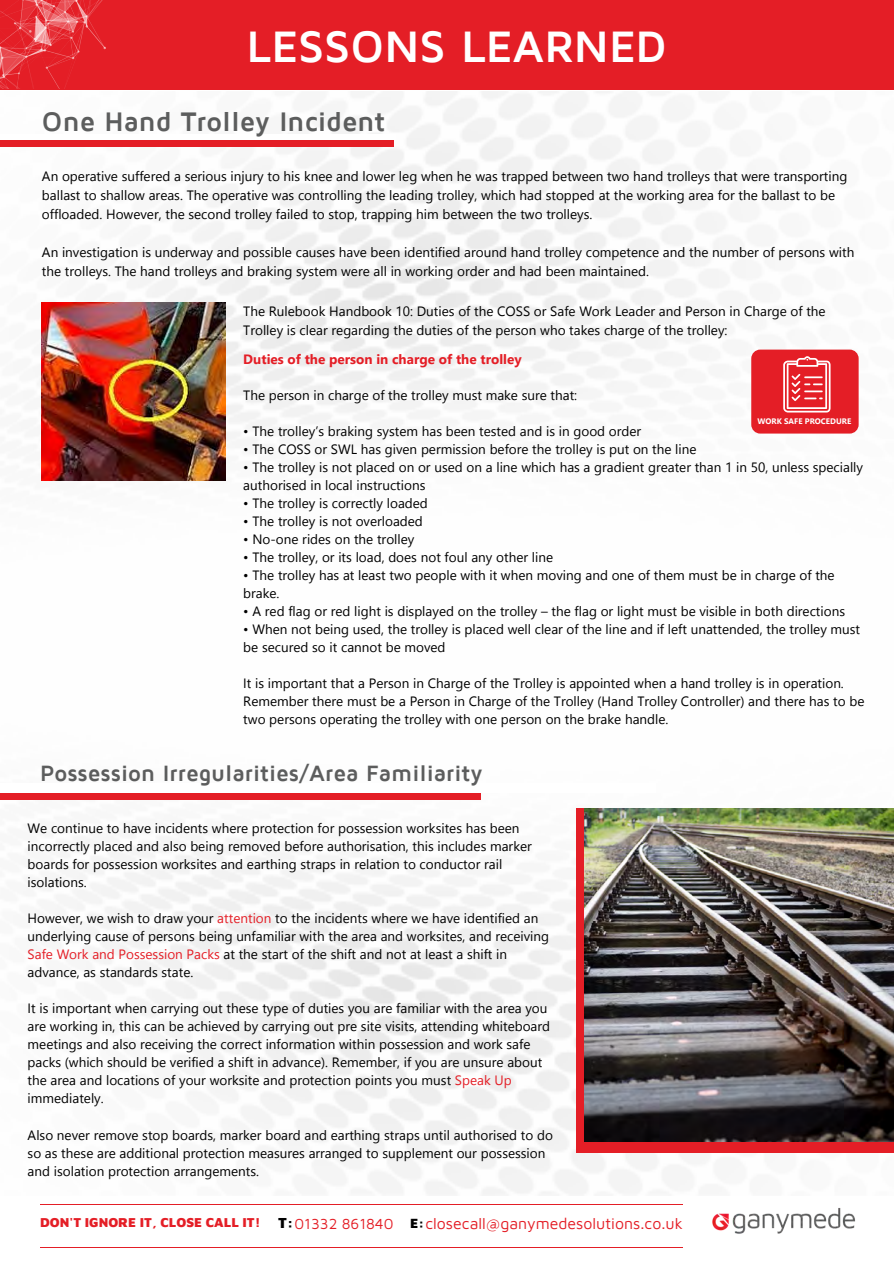
<style>
.page{position:relative;width:894px;height:1264px;background:#fff}
.page>*{position:absolute;margin:0;border:0;box-sizing:border-box;transform-origin:0 0}
.t1{font:700 45.3px "Maven Pro";color:#fff}
.t2{font:700 27.6px "Maven Pro";color:#5c5d5d}
.t3{font:700 22.8px "Maven Pro";color:#5c5d5d}
.t4{font:15.9px "Maven Pro";color:#e41e26}
.t5{font:13.5px/18px "Nirmala UI";color:#000}
.t6{font:700 13.5px "Nirmala UI";color:#e41e26}
.t7{font:700 7.95px "Nirmala UI";color:#fff}
.s1{color:#e41e26}
.s2{font-weight:900;font-size:13.35px}
.s3{font-weight:900;font-size:15px;color:#000}
.s4{font-size:15px}
.s5{font-weight:900;font-size:13.8px;color:#000}
</style>
<div class="page">
<div style="left:0;top:0;width:893px;height:90px;background:#e41e26"></div>
<img style="left:0;top:0;width:106px;height:89px">
<img style="left:712px;top:1208px;width:142px;height:26px">
<img style="left:0;top:92px;width:893px;height:1103px">
<img style="left:42px;top:302px;width:183px;height:178px">
<div style="left:751px;top:349px;width:107px;height:84px;background:#e41e26;border-radius:9px"></div>
<svg style="left:783px;top:356px;width:47px;height:56px"></svg>
<div style="left:0;top:137px;width:393px;height:9px;background:#e41e26"></div>
<div style="left:0;top:134px;width:396px;height:6px;background:#fff"></div>
<svg style="left:0;top:792px;width:480px;height:7px;background:#e73e45"></svg>
<div style="left:0;top:783px;width:655px;height:9px;background:#fff"></div>
<div style="left:575px;top:808px;width:318px;height:344px;background:#e41e26"></div>
<img style="left:584px;top:808px;width:309px;height:333px">
<h1 class="t1" style="left:246px;top:18px;width:421px">LESSONS LEARNED</h1>
<h2 class="t2" style="left:42px;top:104px;width:344px">One Hand Trolley Incident</h2>
<p class="t5" style="left:42px;top:166px;width:806px;line-height:18.9px">An operative suffered a serious injury to his knee and lower leg when he was trapped between two hand trolleys that were transporting ballast to shallow areas. The operative was controlling the leading trolley, which had stopped at the working area for the ballast to be offloaded. However, the second trolley failed to stop, trapping him between the two trolleys.</p>
<p class="t5" style="left:42px;top:242px;width:813px;line-height:18.9px">An investigation is underway and possible causes have been identified around hand trolley competence and the number of persons with the trolleys. The hand trolleys and braking system were all in working order and had been maintained.</p>
<p class="t5" style="left:243px;top:301px;width:583px;line-height:18.9px">The Rulebook Handbook 10: Duties of the COSS or Safe Work Leader and Person in Charge of the<br>Trolley is clear regarding the duties of the person who takes charge of the trolley:</p>
<p class="t6" style="left:243px;top:348px;width:280px">Duties of the person in charge of the trolley</p>
<p class="t5" style="left:243px;top:385px;width:335px">The person in charge of the trolley must make sure that:</p>
<p class="t5" style="left:243px;top:421px;width:399px">• The trolleyʼs braking system has been tested and is in good order</p>
<p class="t5" style="left:243px;top:439px;width:454px">• The COSS or SWL has given permission before the trolley is put on the line</p>
<p class="t5" style="left:243px;top:457px;width:621px">• The trolley is not placed on or used on a line which has a gradient greater than 1 in 50, unless specially authorised in local instructions</p>
<p class="t5" style="left:243px;top:493px;width:186px">• The trolley is correctly loaded</p>
<p class="t5" style="left:243px;top:511px;width:181px">• The trolley is not overloaded</p>
<p class="t5" style="left:243px;top:529px;width:172px">• No-one rides on the trolley</p>
<p class="t5" style="left:243px;top:547px;width:311px">• The trolley, or its load, does not foul any other line</p>
<p class="t5" style="left:243px;top:565px;width:592px">• The trolley has at least two people with it when moving and one of them must be in charge of the brake.</p>
<p class="t5" style="left:243px;top:601px;width:603px">• A red flag or red light is displayed on the trolley – the flag or light must be visible in both directions</p>
<p class="t5" style="left:243px;top:619px;width:618px">• When not being used, the trolley is placed well clear of the line and if left unattended, the trolley must be secured so it cannot be moved</p>
<p class="t5" style="left:243px;top:673px;width:622px">It is important that a Person in Charge of the Trolley is appointed when a hand trolley is in operation.<br>Remember there must be a Person in Charge of the Trolley (Hand Trolley Controller) and there has to be two persons operating the trolley with one person on the brake handle.</p>
<p class="t7" style="left:757px;top:415px;width:95px">WORK SAFE PROCEDURE</p>
<h3 class="t3" style="left:40px;top:759px;width:444px">Possession Irregularities/Area Familiarity</h3>
<p class="t5" style="left:28px;top:818px;width:505px">We continue to have incidents where protection for possession worksites has been incorrectly placed and also being removed before authorisation, this includes marker boards for possession worksites and earthing straps in relation to conductor rail isolations.</p>
<p class="t5" style="left:28px;top:908px;width:523px">However, we wish to draw your <span class="s1">attention</span> to the incidents where we have identified an underlying cause of persons being unfamiliar with the area and worksites, and receiving <span class="s1">Safe Work and Possession Packs</span> at the start of the shift and not at least a shift in advance, as standards state.</p>
<p class="t5" style="left:28px;top:998px;width:524px">It is important when carrying out these type of duties you are familiar with the area you are working in, this can be achieved by carrying out pre site visits, attending whiteboard meetings and also receiving the correct information within possession and work safe packs (which should be verified a shift in advance). Remember, if you are unsure about the area and locations of your worksite and protection points you must <span class="s1">Speak Up </span>immediately.</p>
<p class="t5" style="left:28px;top:1124px;width:526px">Also never remove stop boards, marker board and earthing straps until authorised to do so as these are additional protection measures arranged to supplement our possession and isolation protection arrangements.</p>
<p class="t4" style="left:40px;top:1212px;width:644px"><span class="s2">DON'T IGNORE IT, CLOSE CALL IT!</span> <span class="s3">T:</span> <span class="s4">01332 861840</span> <span class="s5">E:</span> closecall@ganymedesolutions.co.uk</p>
</div>
